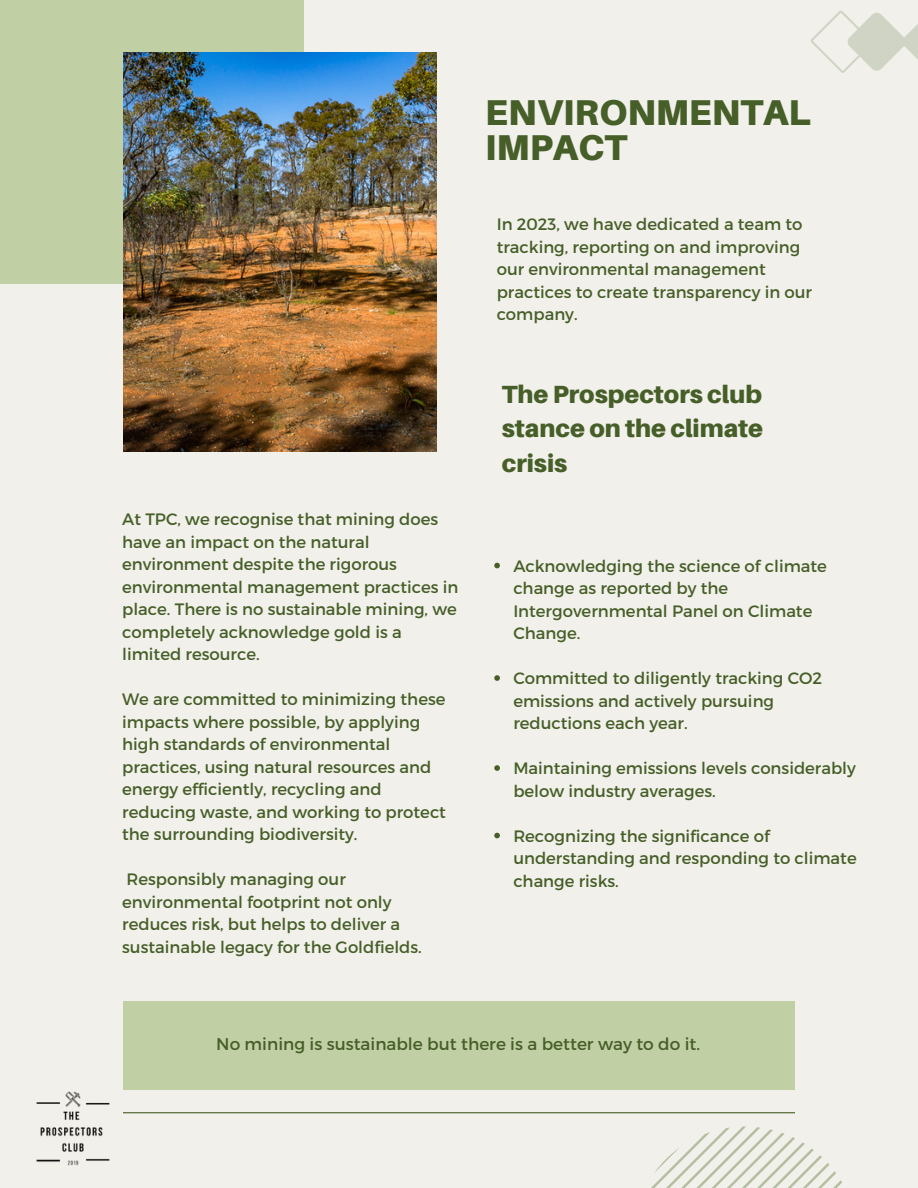
<style>
.page{position:relative;width:918px;height:1188px;background:#f1f0ea}
.page>*{position:absolute;margin:0;border:0;box-sizing:border-box;transform-origin:0 0}
.t1{font:900 35.85px/34.8px "Aileron";color:#465e28}
.t2{font:900 24.9px/34.8px "Aileron";color:#465e28;text-align:justify}
.t3{font:16.95px "Montserrat";color:#465e28}
.t4{font:16.5px/22.5px "Montserrat";color:#465e28}
</style>
<div class="page">
<div style="left:0;top:0;width:304px;height:284px;background:#c1cfa5"></div>
<img style="left:123px;top:52px;width:314px;height:400px">
<hr style="left:123px;top:1112px;width:672px;height:1px;background:#465e28">
<div style="left:123px;top:1001px;width:672px;height:89px;background:#c1cfa5"></div>
<svg style="left:494px;top:563px;width:6px;height:5px"></svg>
<svg style="left:494px;top:675px;width:6px;height:6px"></svg>
<svg style="left:494px;top:765px;width:6px;height:6px"></svg>
<svg style="left:494px;top:833px;width:6px;height:5px"></svg>
<svg style="left:811px;top:10px;width:107px;height:63px"></svg>
<svg style="left:651px;top:1127px;width:191px;height:61px"></svg>
<img style="left:36px;top:1091px;width:117px;height:75px">
<h1 class="t1" style="left:485px;top:94px;width:327px">ENVIRONMENTAL<br>IMPACT</h1>
<p class="t4" style="left:497px;top:212px;width:317px">In 2023, we have dedicated a team to tracking, reporting on and improving our environmental management practices to create transparency in our company.</p>
<p class="t4" style="left:122px;top:507px;width:338px">At TPC, we recognise that mining does have an impact on the natural environment despite the rigorous environmental management practices in place. There is no sustainable mining, we completely acknowledge gold is a limited resource.</p>
<p class="t4" style="left:122px;top:687px;width:325px">We are committed to minimizing these impacts where possible, by applying high standards of environmental practices, using natural resources and energy efficiently, recycling and reducing waste, and working to protect the surrounding biodiversity.</p>
<p class="t4" style="left:122px;top:867px;width:301px">Responsibly managing our environmental footprint not only reduces risk, but helps to deliver a sustainable legacy for the Goldfields.</p>
<h2 class="t2" style="left:502px;top:376px;width:263px">The Prospectors club stance on the climate crisis</h2>
<p class="t4" style="left:513px;top:554px;width:315px">Acknowledging the science of climate change as reported by the<br>Intergovernmental Panel on Climate<br>Change.</p>
<p class="t4" style="left:513px;top:666px;width:310px">Committed to diligently tracking CO2 emissions and actively pursuing reductions each year.</p>
<p class="t4" style="left:513px;top:756px;width:344px">Maintaining emissions levels considerably below industry averages.</p>
<p class="t4" style="left:513px;top:824px;width:345px">Recognizing the significance of understanding and responding to climate change risks.</p>
<p class="t3" style="left:216px;top:1033px;width:485px">No mining is sustainable but there is a better way to do it.</p>
</div>
